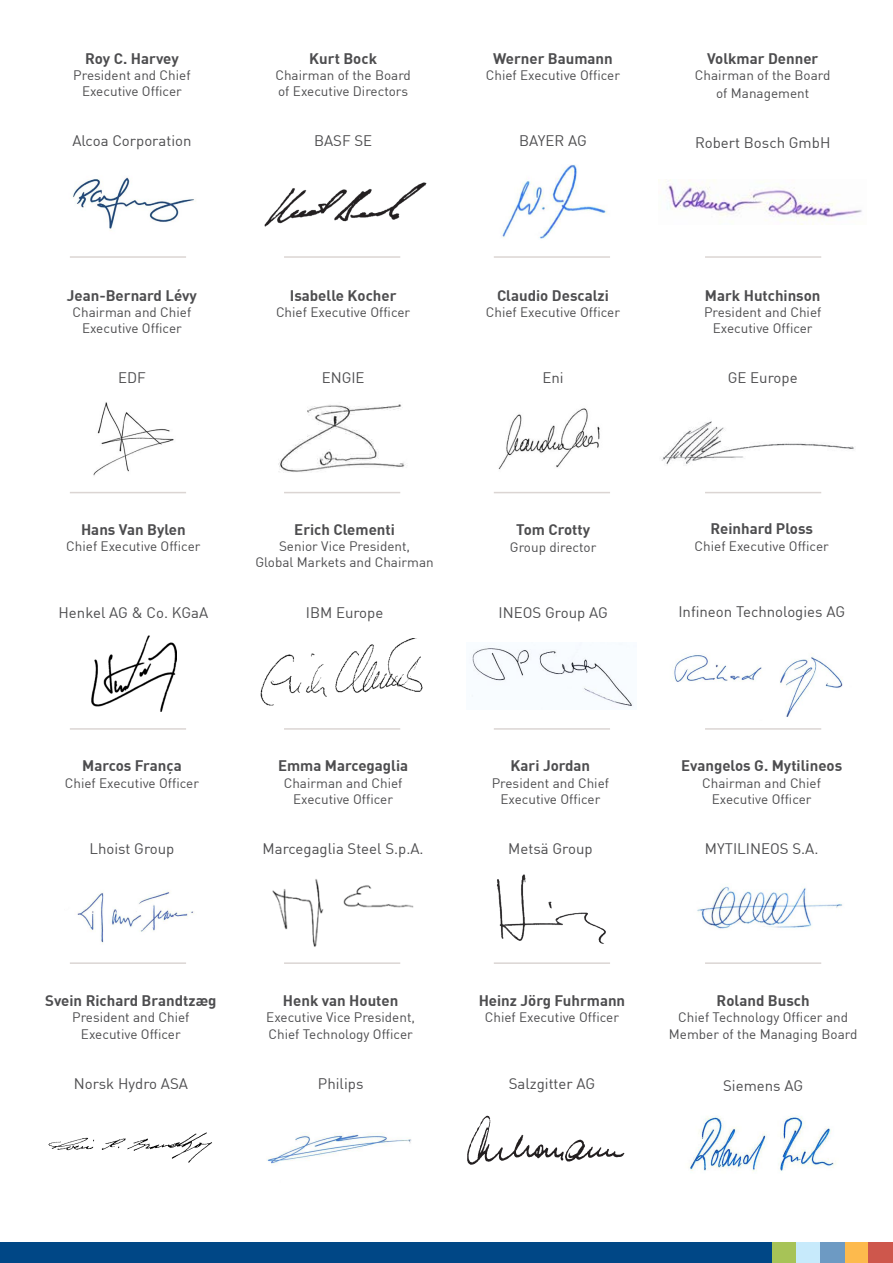
<style>
.page{position:relative;width:893px;height:1263px;background:#fff}
.page>*{position:absolute;margin:0;border:0;box-sizing:border-box;transform-origin:0 0}
.t1{font:700 15px "DIN";color:#4d4d4f}
.t2{font:15px "DIN";color:#4d4d4f}
.t3{font:13.5px "DIN";color:#4d4d4f}
</style>
<div class="page">
<img style="left:73px;top:177px;width:121px;height:54px">
<img style="left:264px;top:182px;width:163px;height:45px">
<img style="left:502px;top:164px;width:105px;height:75px">
<img style="left:93px;top:402px;width:81px;height:74px">
<img style="left:278px;top:404px;width:128px;height:69px">
<img style="left:498px;top:408px;width:102px;height:62px">
<img style="left:661px;top:421px;width:193px;height:44px">
<img style="left:92px;top:635px;width:84px;height:77px">
<img style="left:260px;top:638px;width:163px;height:68px">
<img style="left:471px;top:646px;width:163px;height:61px">
<img style="left:77px;top:891px;width:117px;height:53px">
<img style="left:497px;top:874px;width:109px;height:70px">
<img style="left:697px;top:886px;width:145px;height:43px">
<img style="left:48px;top:1132px;width:164px;height:31px">
<img style="left:266px;top:1132px;width:146px;height:32px">
<img style="left:467px;top:1115px;width:158px;height:50px">
<img style="left:690px;top:1116px;width:146px;height:56px">
<hr style="left:70px;top:256px;width:116px;height:2px;background:#dbd5d3">
<hr style="left:284px;top:256px;width:116px;height:2px;background:#dbd5d3">
<hr style="left:494px;top:256px;width:116px;height:2px;background:#dbd5d3">
<hr style="left:705px;top:256px;width:116px;height:2px;background:#dbd5d3">
<hr style="left:70px;top:492px;width:116px;height:1px;background:#dbd5d3">
<hr style="left:284px;top:492px;width:116px;height:1px;background:#dbd5d3">
<hr style="left:494px;top:492px;width:116px;height:1px;background:#dbd5d3">
<hr style="left:705px;top:492px;width:116px;height:1px;background:#dbd5d3">
<hr style="left:70px;top:728px;width:116px;height:2px;background:#dbd5d3">
<hr style="left:284px;top:728px;width:116px;height:2px;background:#dbd5d3">
<hr style="left:494px;top:728px;width:116px;height:2px;background:#dbd5d3">
<hr style="left:705px;top:728px;width:116px;height:2px;background:#dbd5d3">
<hr style="left:70px;top:962px;width:116px;height:2px;background:#dbd5d3">
<hr style="left:284px;top:962px;width:116px;height:2px;background:#dbd5d3">
<hr style="left:494px;top:962px;width:116px;height:2px;background:#dbd5d3">
<hr style="left:705px;top:962px;width:116px;height:2px;background:#dbd5d3">
<div style="left:0;top:1242px;width:893px;height:21px;background:#004786"></div>
<div style="left:772px;top:1242px;width:24px;height:21px;background:#a7c357"></div>
<div style="left:796px;top:1242px;width:24px;height:21px;background:#c7eafb"></div>
<div style="left:845px;top:1242px;width:24px;height:21px;background:#fdba4d"></div>
<div style="left:820px;top:1242px;width:25px;height:21px;background:#6d9ac3"></div>
<div style="left:869px;top:1242px;width:24px;height:21px;background:#ce574c"></div>
<img style="left:658px;top:179px;width:204px;height:46px">
<img style="left:272px;top:879px;width:142px;height:68px">
<img style="left:673px;top:655px;width:170px;height:62px">
<p class="t1" style="left:85px;top:48px;width:95px">Roy C. Harvey</p>
<p class="t3" style="left:73px;top:66px;width:119px">President and Chief</p>
<p class="t3" style="left:82px;top:83px;width:101px">Executive Officer</p>
<p class="t2" style="left:72px;top:132px;width:121px">Alcoa Corporation</p>
<p class="t1" style="left:309px;top:48px;width:69px">Kurt Bock</p>
<p class="t3" style="left:275px;top:66px;width:137px">Chairman of the Board</p>
<p class="t3" style="left:278px;top:83px;width:131px">of Executive Directors</p>
<p class="t2" style="left:314px;top:132px;width:60px">BASF SE</p>
<p class="t1" style="left:493px;top:48px;width:121px">Werner Baumann</p>
<p class="t3" style="left:486px;top:66px;width:136px">Chief Executive Officer</p>
<p class="t2" style="left:519px;top:132px;width:69px">BAYER AG</p>
<p class="t1" style="left:707px;top:48px;width:113px">Volkmar Denner</p>
<p class="t3" style="left:695px;top:66px;width:137px">Chairman of the Board</p>
<p class="t3" style="left:716px;top:84px;width:95px">of Management</p>
<p class="t2" style="left:695px;top:133px;width:137px">Robert Bosch GmbH</p>
<p class="t1" style="left:67px;top:285px;width:132px">Jean-Bernard Lévy</p>
<p class="t3" style="left:73px;top:304px;width:120px">Chairman and Chief</p>
<p class="t3" style="left:82px;top:320px;width:101px">Executive Officer</p>
<p class="t2" style="left:118px;top:369px;width:29px">EDF</p>
<p class="t1" style="left:290px;top:285px;width:108px">Isabelle Kocher</p>
<p class="t3" style="left:276px;top:304px;width:136px">Chief Executive Officer</p>
<p class="t2" style="left:322px;top:369px;width:44px">ENGIE</p>
<p class="t1" style="left:497px;top:285px;width:113px">Claudio Descalzi</p>
<p class="t3" style="left:486px;top:304px;width:136px">Chief Executive Officer</p>
<p class="t2" style="left:542px;top:369px;width:23px">Eni</p>
<p class="t1" style="left:705px;top:285px;width:117px">Mark Hutchinson</p>
<p class="t3" style="left:704px;top:304px;width:119px">President and Chief</p>
<p class="t3" style="left:713px;top:320px;width:101px">Executive Officer</p>
<p class="t2" style="left:728px;top:369px;width:71px">GE Europe</p>
<p class="t1" style="left:81px;top:519px;width:106px">Hans Van Bylen</p>
<p class="t3" style="left:66px;top:538px;width:136px">Chief Executive Officer</p>
<p class="t2" style="left:59px;top:603px;width:151px">Henkel AG &amp; Co. KGaA</p>
<p class="t1" style="left:294px;top:519px;width:102px">Erich Clementi</p>
<p class="t3" style="left:279px;top:538px;width:133px">Senior Vice President,</p>
<p class="t3" style="left:255px;top:554px;width:180px">Global Markets and Chairman</p>
<p class="t2" style="left:306px;top:603px;width:79px">IBM Europe</p>
<p class="t1" style="left:516px;top:520px;width:76px">Tom Crotty</p>
<p class="t3" style="left:510px;top:538px;width:88px">Group director</p>
<p class="t2" style="left:499px;top:603px;width:111px">INEOS Group AG</p>
<p class="t1" style="left:710px;top:519px;width:104px">Reinhard Ploss</p>
<p class="t3" style="left:695px;top:537px;width:136px">Chief Executive Officer</p>
<p class="t2" style="left:678px;top:602px;width:168px">Infineon Technologies AG</p>
<p class="t1" style="left:82px;top:756px;width:101px">Marcos França</p>
<p class="t3" style="left:65px;top:774px;width:136px">Chief Executive Officer</p>
<p class="t2" style="left:90px;top:839px;width:86px">Lhoist Group</p>
<p class="t1" style="left:278px;top:756px;width:132px">Emma Marcegaglia</p>
<p class="t3" style="left:284px;top:774px;width:120px">Chairman and Chief</p>
<p class="t3" style="left:293px;top:790px;width:101px">Executive Officer</p>
<p class="t2" style="left:263px;top:839px;width:163px">Marcegaglia Steel S.p.A.</p>
<p class="t1" style="left:45px;top:991px;width:173px">Svein Richard Brandtzæg</p>
<p class="t3" style="left:72px;top:1009px;width:119px">President and Chief</p>
<p class="t3" style="left:81px;top:1025px;width:101px">Executive Officer</p>
<p class="t2" style="left:74px;top:1074px;width:116px">Norsk Hydro ASA</p>
<p class="t1" style="left:283px;top:991px;width:117px">Henk van Houten</p>
<p class="t3" style="left:266px;top:1009px;width:150px">Executive Vice President,</p>
<p class="t3" style="left:268px;top:1025px;width:146px">Chief Technology Officer</p>
<p class="t2" style="left:318px;top:1074px;width:47px">Philips</p>
<p class="t1" style="left:511px;top:756px;width:81px">Kari Jordan</p>
<p class="t3" style="left:492px;top:774px;width:119px">President and Chief</p>
<p class="t3" style="left:500px;top:790px;width:101px">Executive Officer</p>
<p class="t2" style="left:508px;top:839px;width:86px">Metsä Group</p>
<p class="t1" style="left:681px;top:756px;width:163px">Evangelos G. Mytilineos</p>
<p class="t3" style="left:702px;top:774px;width:120px">Chairman and Chief</p>
<p class="t3" style="left:712px;top:790px;width:101px">Executive Officer</p>
<p class="t2" style="left:705px;top:839px;width:115px">MYTILINEOS S.A.</p>
<p class="t1" style="left:479px;top:991px;width:148px">Heinz Jörg Fuhrmann</p>
<p class="t3" style="left:485px;top:1009px;width:136px">Chief Executive Officer</p>
<p class="t2" style="left:509px;top:1074px;width:88px">Salzgitter AG</p>
<p class="t1" style="left:717px;top:991px;width:95px">Roland Busch</p>
<p class="t3" style="left:678px;top:1009px;width:171px">Chief Technology Officer and</p>
<p class="t3" style="left:669px;top:1025px;width:190px">Member of the Managing Board</p>
<p class="t2" style="left:723px;top:1076px;width:82px">Siemens AG</p>
</div>
